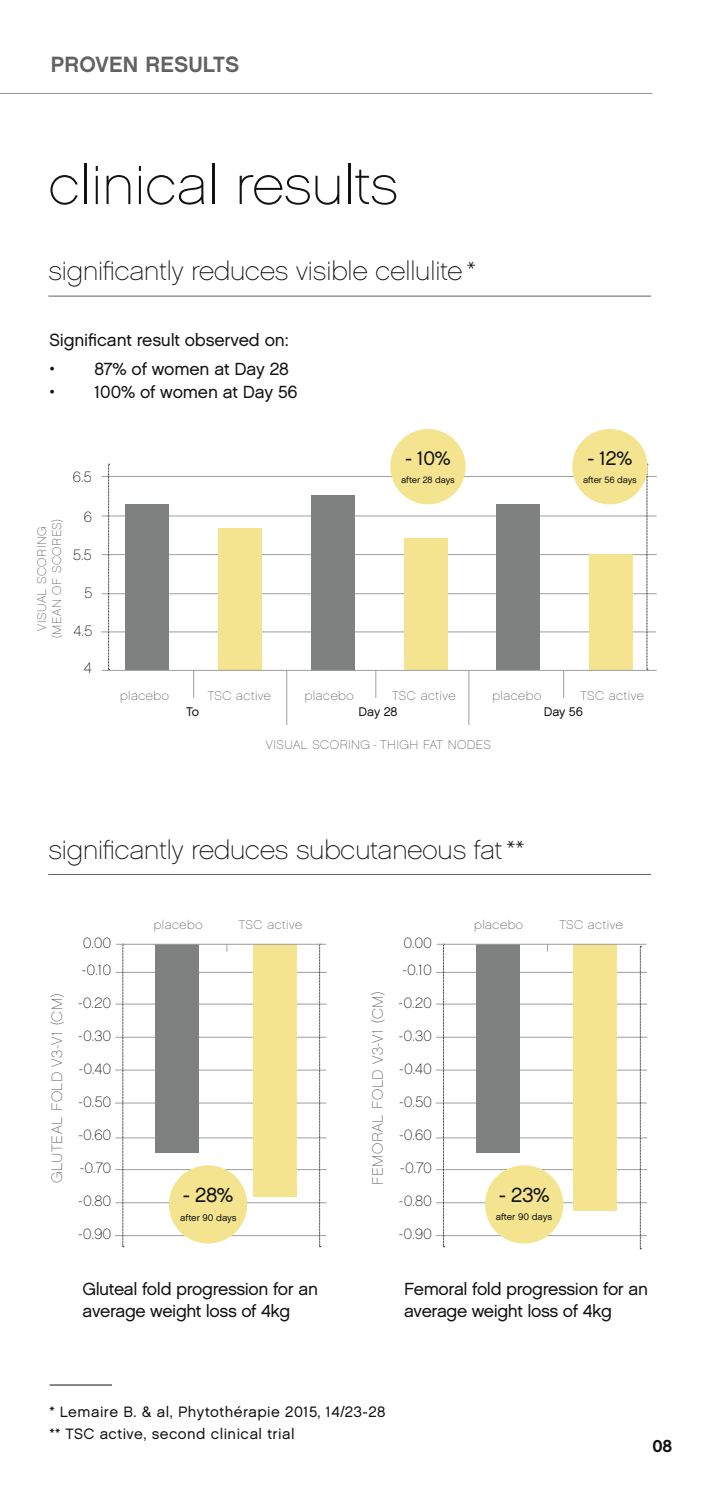
<style>
.page{position:relative;width:702px;height:1489px;background:#fff}
.page>*{position:absolute;margin:0;border:0;box-sizing:border-box;transform-origin:0 0}
.t1{font:55px "Chalet Paris Nineteen Sixty";letter-spacing:.01em;color:#121212}
.t2{font:26.5px "Chalet Paris Nineteen Sixty";color:#121212}
.t3{font:22px "Chalet New York Nineteen Sixty";letter-spacing:.01em;color:#606362}
.t4{font:20.25px "Chalet London Nineteen Sixty";color:#121212}
.t5{font:19.5px "Chalet London Nineteen Sixty";color:#121212}
.t6{font:17.5px/22.5px "Chalet London Nineteen Sixty";letter-spacing:-.02em;color:#121212}
.t7{font:17.5px "Chalet New York Nineteen Sixty";color:#121212}
.t8{font:15px "Chalet Paris Nineteen Sixty";letter-spacing:.035em;color:#121212}
.t9{font:15px/22px "Chalet London Nineteen Sixty";letter-spacing:.03em;color:#121212}
.t10{font:15px "Chalet Paris Nineteen Sixty";letter-spacing:.04em;color:#606362}
.t11{font:12.5px/15px "Chalet Paris Nineteen Sixty";letter-spacing:.04em;color:#606362;text-align:center}
.t12{font:12.5px "Chalet London Nineteen Sixty";letter-spacing:-.01em;color:#121212}
.t13{font:9.5px "Chalet London Nineteen Sixty";letter-spacing:-.01em;color:#121212}
.t14{font:9px "Chalet London Nineteen Sixty";letter-spacing:-.01em;color:#121212}
</style>
<div class="page">
<hr style="left:48px;top:296px;width:603px;height:1px;background:#606362">
<hr style="left:48px;top:874px;width:603px;height:1px;background:#606362">
<hr style="left:115px;top:971px;width:211px;height:1px;background:#9d9f9e">
<hr style="left:436px;top:971px;width:211px;height:1px;background:#9d9f9e">
<hr style="left:115px;top:1137px;width:211px;height:1px;background:#9d9f9e">
<hr style="left:436px;top:1137px;width:211px;height:1px;background:#9d9f9e">
<hr style="left:115px;top:1003px;width:211px;height:1px;background:#9d9f9e">
<hr style="left:436px;top:1003px;width:211px;height:1px;background:#9d9f9e">
<hr style="left:115px;top:1169px;width:211px;height:1px;background:#9d9f9e">
<hr style="left:436px;top:1169px;width:211px;height:1px;background:#9d9f9e">
<hr style="left:115px;top:1036px;width:211px;height:1px;background:#9d9f9e">
<hr style="left:436px;top:1036px;width:211px;height:1px;background:#9d9f9e">
<hr style="left:115px;top:1202px;width:211px;height:1px;background:#9d9f9e">
<hr style="left:436px;top:1202px;width:211px;height:1px;background:#9d9f9e">
<hr style="left:115px;top:1069px;width:211px;height:1px;background:#9d9f9e">
<hr style="left:435px;top:1069px;width:212px;height:1px;background:#9d9f9e">
<hr style="left:115px;top:1235px;width:211px;height:1px;background:#9d9f9e">
<hr style="left:435px;top:1235px;width:212px;height:1px;background:#9d9f9e">
<hr style="left:115px;top:1102px;width:211px;height:1px;background:#9d9f9e">
<hr style="left:435px;top:1102px;width:212px;height:1px;background:#9d9f9e">
<svg style="left:122px;top:944px;width:2px;height:303px"></svg>
<svg style="left:443px;top:944px;width:1px;height:303px"></svg>
<svg style="left:319px;top:944px;width:1px;height:303px"></svg>
<svg style="left:639px;top:945px;width:2px;height:304px"></svg>
<div style="left:156px;top:944px;width:43px;height:208px;background:#7e8180"></div>
<div style="left:476px;top:944px;width:43px;height:208px;background:#7e8180"></div>
<div style="left:253px;top:944px;width:43px;height:252px;background:#f4e490"></div>
<div style="left:574px;top:944px;width:43px;height:266px;background:#f4e490"></div>
<hr style="left:116px;top:943px;width:210px;height:1px;background:#9d9f9e">
<hr style="left:437px;top:943px;width:209px;height:1px;background:#9d9f9e">
<svg style="left:481px;top:1165px;width:86px;height:79px"></svg>
<svg style="left:165px;top:1165px;width:86px;height:79px"></svg>
<hr style="left:102px;top:515px;width:554px;height:1px;background:#9d9f9e">
<hr style="left:102px;top:554px;width:554px;height:1px;background:#9d9f9e">
<hr style="left:102px;top:593px;width:554px;height:1px;background:#9d9f9e">
<hr style="left:101px;top:631px;width:554px;height:1px;background:#9d9f9e">
<hr style="left:102px;top:476px;width:554px;height:1px;background:#9d9f9e">
<svg style="left:108px;top:464px;width:2px;height:206px"></svg>
<div style="left:126px;top:504px;width:43px;height:166px;background:#7e8180"></div>
<div style="left:311px;top:495px;width:43px;height:175px;background:#7e8180"></div>
<div style="left:497px;top:504px;width:43px;height:166px;background:#7e8180"></div>
<div style="left:218px;top:528px;width:44px;height:142px;background:#f4e490"></div>
<div style="left:404px;top:538px;width:43px;height:132px;background:#f4e490"></div>
<svg style="left:193px;top:671px;width:1px;height:26px"></svg>
<svg style="left:375px;top:671px;width:1px;height:26px"></svg>
<hr style="left:286px;top:670px;width:1px;height:55px;background:#9d9f9e">
<hr style="left:468px;top:670px;width:1px;height:55px;background:#9d9f9e">
<svg style="left:390px;top:429px;width:76px;height:76px"></svg>
<svg style="left:563px;top:429px;width:88px;height:268px"></svg>
<hr style="left:102px;top:670px;width:554px;height:1px;background:#9d9f9e">
<hr style="left:50px;top:1384px;width:62px;height:1px;background:#121212">
<hr style="left:0;top:93px;width:652px;height:1px;background:#606362">
<p class="t3" style="left:51px;top:51px;width:190px">PROVEN RESULTS</p>
<h1 class="t1" style="left:49px;top:153px;width:350px">clinical results</h1>
<h2 class="t2" style="left:48px;top:256px;width:429px">significantly reduces visible cellulite *</h2>
<p class="t6" style="left:50px;top:328px;width:240px">Significant result observed on:</p>
<p class="t6" style="left:50px;top:357px;width:241px">• 87% of women at Day 28</p>
<p class="t6" style="left:50px;top:380px;width:249px">• 100% of women at Day 56</p>
<p class="t11" style="left:34px;top:638px;width:121px;rotate:-90deg">VISUAL SCORING (MEAN OF SCORES)</p>
<p class="t8" style="left:73px;top:468px;width:20px">6.5</p>
<p class="t8" style="left:84px;top:508px;width:9px">6</p>
<p class="t8" style="left:73px;top:546px;width:20px">5.5</p>
<p class="t8" style="left:84px;top:583px;width:9px">5</p>
<p class="t8" style="left:73px;top:622px;width:20px">4.5</p>
<p class="t8" style="left:84px;top:659px;width:10px">4</p>
<p class="t5" style="left:405px;top:446px;width:47px">- 10%</p>
<p class="t14" style="left:401px;top:474px;width:55px">after 28 days</p>
<p class="t5" style="left:587px;top:446px;width:46px">- 12%</p>
<p class="t14" style="left:583px;top:474px;width:55px">after 56 days</p>
<p class="t11" style="left:120px;top:688px;width:50px">placebo</p>
<p class="t11" style="left:208px;top:688px;width:65px">TSC active</p>
<p class="t11" style="left:305px;top:688px;width:50px">placebo</p>
<p class="t11" style="left:392px;top:688px;width:65px">TSC active</p>
<p class="t11" style="left:492px;top:688px;width:50px">placebo</p>
<p class="t11" style="left:580px;top:688px;width:65px">TSC active</p>
<p class="t12" style="left:186px;top:703px;width:14px">To</p>
<p class="t12" style="left:358px;top:703px;width:40px">Day 28</p>
<p class="t12" style="left:543px;top:703px;width:40px">Day 56</p>
<p class="t11" style="left:266px;top:737px;width:227px">VISUAL SCORING - THIGH FAT NODES</p>
<h2 class="t2" style="left:48px;top:834px;width:477px">significantly reduces subcutaneous fat **</h2>
<p class="t11" style="left:154px;top:916px;width:50px">placebo</p>
<p class="t11" style="left:239px;top:916px;width:65px">TSC active</p>
<p class="t11" style="left:474px;top:916px;width:50px">placebo</p>
<p class="t11" style="left:559px;top:916px;width:65px">TSC active</p>
<p class="t8" style="left:83px;top:934px;width:30px">0.00</p>
<p class="t8" style="left:404px;top:934px;width:30px">0.00</p>
<p class="t8" style="left:82px;top:960px;width:31px">-0.10</p>
<p class="t8" style="left:402px;top:960px;width:31px">-0.10</p>
<p class="t10" style="left:48px;top:1182px;width:191px;rotate:-90deg">GLUTEAL FOLD V3-V1 (CM)</p>
<p class="t10" style="left:369px;top:1185px;width:195px;rotate:-90deg">FEMORAL FOLD V3-V1 (CM)</p>
<p class="t8" style="left:78px;top:993px;width:35px">-0.20</p>
<p class="t8" style="left:398px;top:993px;width:35px">-0.20</p>
<p class="t8" style="left:78px;top:1026px;width:34px">-0.30</p>
<p class="t8" style="left:399px;top:1026px;width:34px">-0.30</p>
<p class="t8" style="left:79px;top:1059px;width:34px">-0.40</p>
<p class="t8" style="left:399px;top:1059px;width:34px">-0.40</p>
<p class="t8" style="left:78px;top:1092px;width:34px">-0.50</p>
<p class="t8" style="left:399px;top:1092px;width:34px">-0.50</p>
<p class="t8" style="left:78px;top:1126px;width:34px">-0.60</p>
<p class="t8" style="left:399px;top:1126px;width:34px">-0.60</p>
<p class="t8" style="left:80px;top:1159px;width:33px">-0.70</p>
<p class="t8" style="left:400px;top:1159px;width:33px">-0.70</p>
<p class="t4" style="left:183px;top:1182px;width:52px">- 28%</p>
<p class="t13" style="left:180px;top:1211px;width:58px">after 90 days</p>
<p class="t8" style="left:78px;top:1192px;width:34px">-0.80</p>
<p class="t8" style="left:399px;top:1192px;width:34px">-0.80</p>
<p class="t8" style="left:78px;top:1225px;width:35px">-0.90</p>
<p class="t8" style="left:399px;top:1225px;width:35px">-0.90</p>
<p class="t4" style="left:498px;top:1182px;width:52px">- 23%</p>
<p class="t13" style="left:495px;top:1211px;width:58px">after 90 days</p>
<p class="t6" style="left:82px;top:1277px;width:237px">Gluteal fold progression for an average weight loss of 4kg</p>
<p class="t6" style="left:404px;top:1277px;width:245px">Femoral fold progression for an average weight loss of 4kg</p>
<p class="t9" style="left:49px;top:1400px;width:337px">* Lemaire B. &amp; al, Phytothérapie 2015, 14/23-28 ** TSC active, second clinical trial</p>
<p class="t7" style="left:652px;top:1435px;width:21px">08</p>
</div>
